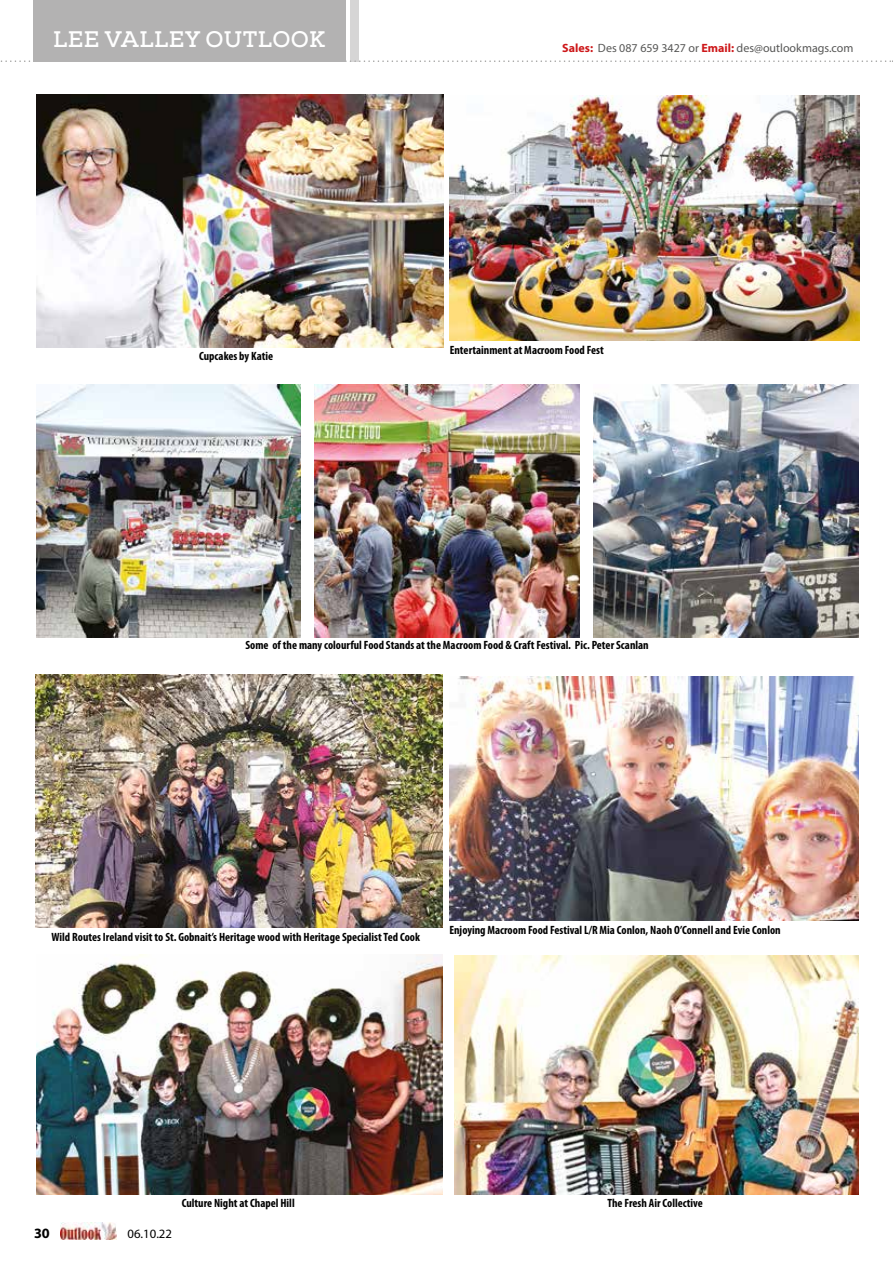
<style>
.page{position:relative;width:893px;height:1263px;background:#fff}
.page>*{position:absolute;margin:0;border:0;box-sizing:border-box;transform-origin:0 0}
.t1{font:22.5px "Nexa Slab Bold FREE";letter-spacing:.015em;color:#fff}
.t2{font:700 14.25px "Myriad Pro";color:#000}
.t3{font:12.75px "Myriad Pro";color:#000}
.t4{font:700 condensed 12px "Myriad Pro";color:#000}
.t5{font:12px "Myriad Pro";color:#575756}
.s1{font-weight:700;color:#cd1719}
</style>
<div class="page">
<img style="left:60px;top:1223px;width:57px;height:17px">
<img style="left:36px;top:674px;width:407px;height:254px">
<img style="left:450px;top:676px;width:409px;height:245px">
<img style="left:37px;top:954px;width:406px;height:241px">
<img style="left:454px;top:955px;width:404px;height:240px">
<img style="left:36px;top:384px;width:265px;height:254px">
<img style="left:36px;top:94px;width:407px;height:253px">
<img style="left:450px;top:96px;width:409px;height:245px">
<img style="left:315px;top:384px;width:265px;height:254px">
<img style="left:593px;top:384px;width:265px;height:254px">
<svg style="left:0;top:60px;width:893px;height:2px"></svg>
<div style="left:33px;top:0;width:312px;height:62px;background:#b3b2b2"></div>
<div style="left:350px;top:0;width:8px;height:62px;background:#d6d5d5"></div>
<h1 class="t1" style="left:53px;top:25px;width:274px">LEE VALLEY OUTLOOK</h1>
<p class="t4" style="left:199px;top:349px;width:76px">Cupcakes by Katie</p>
<p class="t5" style="left:562px;top:41px;width:293px"><span class="s1">Sales:</span> Des 087 659 3427 or <span class="s1">Email:</span> des@outlookmags.com</p>
<p class="t4" style="left:450px;top:342px;width:156px">Entertainment at Macroom Food Fest</p>
<p class="t4" style="left:245px;top:638px;width:405px">Some of the many colourful Food Stands at the Macroom Food &amp; Craft Festival. Pic. Peter Scanlan</p>
<p class="t4" style="left:52px;top:929px;width:370px">Wild Routes Ireland visit to St. Gobnait’s Heritage wood with Heritage Specialist Ted Cook</p>
<p class="t4" style="left:449px;top:923px;width:333px">Enjoying Macroom Food Festival L/R Mia Conlon, Naoh O’Connell and Evie Conlon</p>
<p class="t2" style="left:34px;top:1224px;width:17px">30</p>
<p class="t3" style="left:128px;top:1226px;width:46px">06.10.22</p>
<p class="t4" style="left:182px;top:1196px;width:115px">Culture Night at Chapel Hill</p>
<p class="t4" style="left:607px;top:1196px;width:97px">The Fresh Air Collective</p>
</div>
